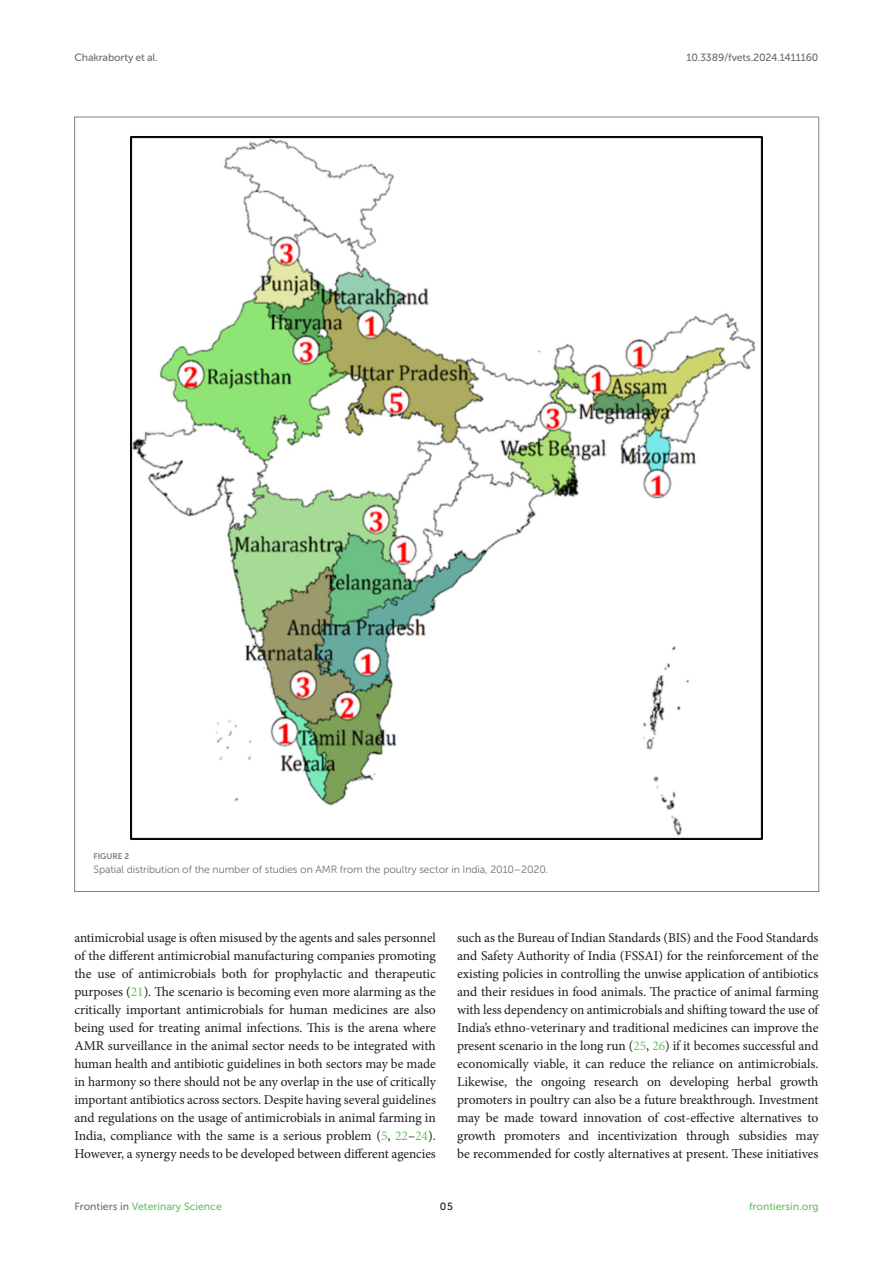
<style>
.page{position:relative;width:893px;height:1263px;background:#fff}
.page>*{position:absolute;margin:0;border:0;box-sizing:border-box;transform-origin:0 0}
.TEXT_FLUSH{font:13.5px/18px "Minion Pro";letter-spacing:-.005em;color:#1b1c1b;text-align:justify}
.FIG_LEG{font:10.5px "Museo Sans 300";letter-spacing:-.01em;color:#706f70}
.t1{font:10.5px "Museo Sans 500";color:#65c161}
.t2{font:10.5px "Museo Sans 500";letter-spacing:-.015em;color:#706f70}
.t3{font:10.5px "Museo Sans 500";color:#1b1c1b}
.FIG_HD{font:8.25px "Museo Sans 700";letter-spacing:-.01em;color:#7e7f7f}
.s1{color:#65c161}
.s2{color:#706f70}
</style>
<div class="page">
<img style="left:130px;top:136px;width:633px;height:704px">
<p class="t2" style="left:74px;top:51px;width:85px">Chakraborty et al.</p>
<p class="t2" style="left:686px;top:51px;width:134px">10.3389/fvets.2024.1411160</p>
<p class="FIG_HD" style="left:94px;top:852px;width:37px">FIGURE 2</p>
<p class="FIG_LEG" style="left:94px;top:863px;width:456px">Spatial distribution of the number of studies on AMR from the poultry sector in India, 2010–2020.</p>
<p class="TEXT_FLUSH" style="left:74px;top:929px;width:363px">antimicrobial usage is often misused by the agents and sales personnel of the different antimicrobial manufacturing companies promoting the use of antimicrobials both for prophylactic and therapeutic purposes (<span class="s1">21</span>). The scenario is becoming even more alarming as the critically important antimicrobials for human medicines are also being used for treating animal infections. This is the arena where AMR surveillance in the animal sector needs to be integrated with human health and antibiotic guidelines in both sectors may be made in harmony so there should not be any overlap in the use of critically important antibiotics across sectors. Despite having several guidelines and regulations on the usage of antimicrobials in animal farming in India, compliance with the same is a serious problem (<span class="s1">5</span>, <span class="s1">22</span>–<span class="s1">24</span>).<br>However, a synergy needs to be developed between different agencies</p>
<p class="TEXT_FLUSH" style="left:457px;top:929px;width:363px">such as the Bureau of Indian Standards (BIS) and the Food Standards and Safety Authority of India (FSSAI) for the reinforcement of the existing policies in controlling the unwise application of antibiotics and their residues in food animals. The practice of animal farming with less dependency on antimicrobials and shifting toward the use of India’s ethno-veterinary and traditional medicines can improve the present scenario in the long run (<span class="s1">25</span>, <span class="s1">26</span>) if it becomes successful and economically viable, it can reduce the reliance on antimicrobials.<br>Likewise, the ongoing research on developing herbal growth promoters in poultry can also be a future breakthrough. Investment may be made toward innovation of cost-effective alternatives to growth promoters and incentivization through subsidies may be recommended for costly alternatives at present. These initiatives</p>
<p class="t1" style="left:74px;top:1200px;width:149px"><span class="s2">Frontiers in</span> Veterinary Science</p>
<p class="t3" style="left:440px;top:1200px;width:14px">05</p>
<p class="t1" style="left:749px;top:1200px;width:71px">frontiersin.org</p>
</div>
